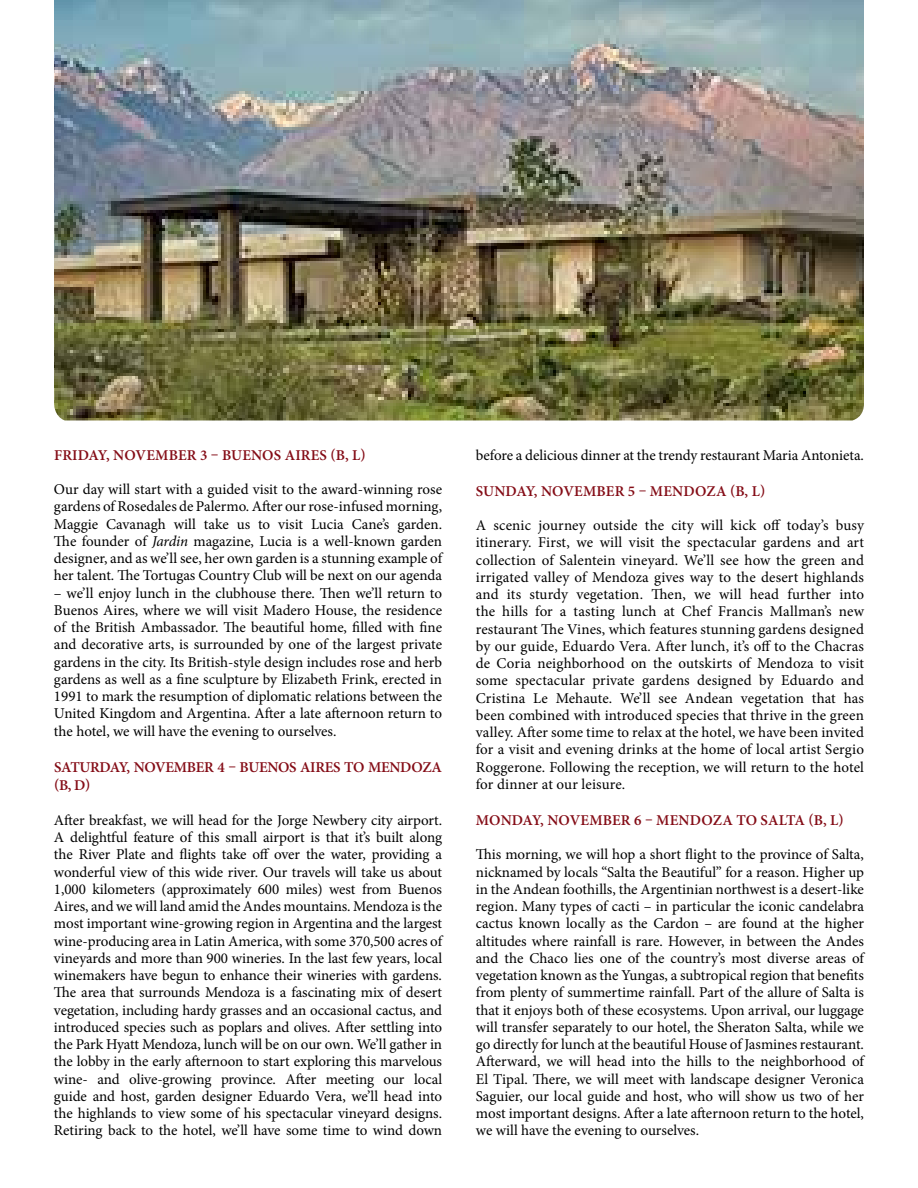
<style>
.page{position:relative;width:918px;height:1188px;background:#fff}
.page>*{position:absolute;margin:0;border:0;box-sizing:border-box;transform-origin:0 0}
.t1{font:15px/17.2px "Minion Pro";letter-spacing:-.005em;color:#000;text-align:justify}
.t2{font:600 15px "Minion Pro";color:#840c16}
.t3{font:600 15px/18.8px "Minion Pro";letter-spacing:-.02em;color:#840c16}
.s1{font-style:italic}
</style>
<div class="page">
<img style="left:54px;top:0;width:810px;height:420px">
<p class="t2" style="left:54px;top:444px;width:313px">FRIDAY, NOVEMBER 3 – BUENOS AIRES (B, L)</p>
<p class="t1" style="left:54px;top:481px;width:390px">Our day will start with a guided visit to the award-winning rose gardens of Rosedales de Palermo. After our rose-infused morning, Maggie Cavanagh will take us to visit Lucia Cane’s garden.<br>The founder of <span class="s1">Jardin</span> magazine, Lucia is a well-known garden designer, and as we’ll see, her own garden is a stunning example of her talent. The Tortugas Country Club will be next on our agenda</p>
<p class="t1" style="left:54px;top:584px;width:390px">– we’ll enjoy lunch in the clubhouse there. Then we’ll return to Buenos Aires, where we will visit Madero House, the residence of the British Ambassador. The beautiful home, filled with fine and decorative arts, is surrounded by one of the largest private gardens in the city. Its British-style design includes rose and herb gardens as well as a fine sculpture by Elizabeth Frink, erected in 1991 to mark the resumption of diplomatic relations between the United Kingdom and Argentina. After a late afternoon return to the hotel, we will have the evening to ourselves.</p>
<p class="t3" style="left:54px;top:757px;width:389px">SATURDAY, NOVEMBER 4 – BUENOS AIRES TO MENDOZA (B, D)</p>
<p class="t1" style="left:54px;top:811px;width:390px">After breakfast, we will head for the Jorge Newbery city airport.<br>A delightful feature of this small airport is that it’s built along the River Plate and flights take off over the water, providing a wonderful view of this wide river. Our travels will take us about 1,000 kilometers (approximately 600 miles) west from Buenos Aires, and we will land amid the Andes mountains. Mendoza is the most important wine-growing region in Argentina and the largest wine-producing area in Latin America, with some 370,500 acres of vineyards and more than 900 wineries. In the last few years, local winemakers have begun to enhance their wineries with gardens.<br>The area that surrounds Mendoza is a fascinating mix of desert vegetation, including hardy grasses and an occasional cactus, and introduced species such as poplars and olives. After settling into the Park Hyatt Mendoza, lunch will be on our own. We’ll gather in the lobby in the early afternoon to start exploring this marvelous wine- and olive-growing province. After meeting our local guide and host, garden designer Eduardo Vera, we’ll head into the highlands to view some of his spectacular vineyard designs.<br>Retiring back to the hotel, we’ll have some time to wind down</p>
<p class="t1" style="left:476px;top:446px;width:390px">before a delicious dinner at the trendy restaurant Maria Antonieta.</p>
<p class="t2" style="left:476px;top:480px;width:291px">SUNDAY, NOVEMBER 5 – MENDOZA (B, L)</p>
<p class="t1" style="left:476px;top:517px;width:390px">A scenic journey outside the city will kick off today’s busy itinerary. First, we will visit the spectacular gardens and art collection of Salentein vineyard. We’ll see how the green and irrigated valley of Mendoza gives way to the desert highlands and its sturdy vegetation. Then, we will head further into the hills for a tasting lunch at Chef Francis Mallman’s new restaurant The Vines, which features stunning gardens designed by our guide, Eduardo Vera. After lunch, it’s off to the Chacras de Coria neighborhood on the outskirts of Mendoza to visit some spectacular private gardens designed by Eduardo and Cristina Le Mehaute. We’ll see Andean vegetation that has been combined with introduced species that thrive in the green valley. After some time to relax at the hotel, we have been invited for a visit and evening drinks at the home of local artist Sergio Roggerone. Following the reception, we will return to the hotel for dinner at our leisure.</p>
<p class="t2" style="left:476px;top:810px;width:369px">MONDAY, NOVEMBER 6 – MENDOZA TO SALTA (B, L)</p>
<p class="t1" style="left:476px;top:846px;width:390px">This morning, we will hop a short flight to the province of Salta, nicknamed by locals “Salta the Beautiful” for a reason. Higher up in the Andean foothills, the Argentinian northwest is a desert-like region. Many types of cacti – in particular the iconic candelabra cactus known locally as the Cardon – are found at the higher altitudes where rainfall is rare. However, in between the Andes and the Chaco lies one of the country’s most diverse areas of vegetation known as the Yungas, a subtropical region that benefits from plenty of summertime rainfall. Part of the allure of Salta is that it enjoys both of these ecosystems. Upon arrival, our luggage will transfer separately to our hotel, the Sheraton Salta, while we go directly for lunch at the beautiful House of Jasmines restaurant.<br>Afterward, we will head into the hills to the neighborhood of El Tipal. There, we will meet with landscape designer Veronica Saguier, our local guide and host, who will show us two of her most important designs. After a late afternoon return to the hotel, we will have the evening to ourselves.</p>
</div>
